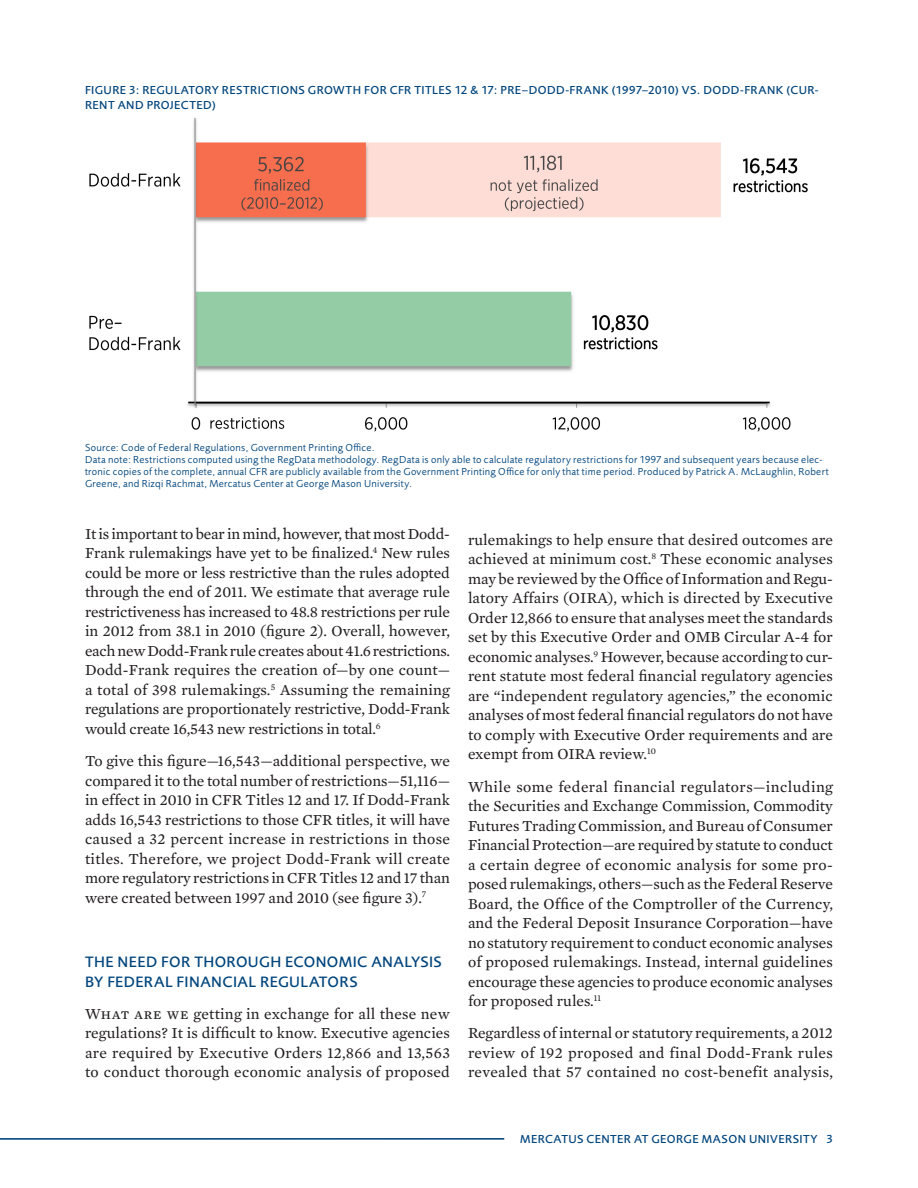
<style>
.page{position:relative;width:918px;height:1188px;background:#fff}
.page>*{position:absolute;margin:0;border:0;box-sizing:border-box;transform-origin:0 0}
.BODY_TEXT_ROMAN{font:15.6px/19.5px "Mercury Text G2";letter-spacing:-.005em;color:#231f20;text-align:justify}
.BODY_SMALL_CAPS{font:15.6px/19.5px "Mercury Text G2";letter-spacing:.005em;color:#231f20;text-align:justify}
.HEADER_IN_TEXT{font:500 15.6px/19.5px "Foundry Sans";letter-spacing:.025em;color:#00457d}
.tabelheader_blue{font:500 12px/15px "Foundry Sans";letter-spacing:.035em;color:#00457d}
.HEADER_IN_TEXT-2{font:500 12px "Foundry Sans";letter-spacing:.035em;color:#00457d}
.source{font:10.5px/12px "Foundry Sans";letter-spacing:.03em;color:#00457d}
.s1{font-family:"Mercury Text G2 Roman SC"}
</style>
<div class="page">
<hr style="left:0;top:1138px;width:504px;height:1px;background:#00457d">
<hr style="left:0;top:1139px;width:504px;height:1px;background:#00457d">
<img style="left:89px;top:118px;width:719px;height:314px">
<p class="tabelheader_blue" style="left:85px;top:83px;width:735px">FIGURE 3: REGULATORY RESTRICTIONS GROWTH FOR CFR TITLES 12 &amp; 17: PRE–DODD-FRANK (1997–2010) VS. DODD-FRANK (CUR-<br>RENT AND PROJECTED)</p>
<p class="source" style="left:85px;top:442px;width:745px">Source: Code of Federal Regulations, Government Printing Office.<br>Data note: Restrictions computed using the RegData methodology. RegData is only able to calculate regulatory restrictions for 1997 and subsequent years because elec&shy;tronic copies of the complete, annual CFR are publicly available from the Government Printing Office for only that time period. Produced by Patrick A. McLaughlin, Robert Greene, and Rizqi Rachmat, Mercatus Center at George Mason University.</p>
<p class="BODY_TEXT_ROMAN" style="left:85px;top:524px;width:367px">Itis important to bear in mind, however,that mostDodd-Frank rulemakings have yet to be finalized.<sup>4</sup> New rules could be more or less restrictive than the rules adopted through the end of 2011. We estimate that average rule restrictiveness has increased to 48.8 restrictions per rule in 2012 from 38.1 in 2010 (figure 2). Overall, however, eachnewDodd-Frankrule creates about41.6restrictions.<br>Dodd-Frank requires the creation of—by one count— a total of 398 rulemakings.<sup>5</sup> Assuming the remaining regulations are proportionately restrictive, Dodd-Frank would create 16,543 new restrictions in total.<sup>6</sup></p>
<p class="BODY_TEXT_ROMAN" style="left:85px;top:751px;width:366px">To give this figure—16,543—additional perspective, we compared it to the total number of restrictions—51,116— in effect in 2010 in CFR Titles 12 and 17. If Dodd-Frank adds 16,543 restrictions to those CFR titles, it will have caused a 32 percent increase in restrictions in those titles. Therefore, we project Dodd-Frank will create more regulatory restrictions in CFR Titles 12 and 17 than were created between 1997 and 2010 (see figure 3).<sup>7</sup></p>
<p class="HEADER_IN_TEXT" style="left:85px;top:953px;width:358px">THE NEED FOR THOROUGH ECONOMIC ANALYSIS<br>BY FEDERAL FINANCIAL REGULATORS</p>
<p class="BODY_SMALL_CAPS" style="left:85px;top:1004px;width:367px"><span class="s1">What are we</span> getting in exchange for all these new regulations? It is difficult to know. Executive agencies are required by Executive Orders 12,866 and 13,563 to conduct thorough economic analysis of proposed</p>
<p class="BODY_SMALL_CAPS" style="left:468px;top:530px;width:367px">rulemakings to help ensure that desired outcomes are achieved at minimum cost.<sup>8</sup> These economic analyses may be reviewed by the Office of Information and Regu&shy;latory Affairs (OIRA), which is directed by Executive Order 12,866 to ensure that analyses meet the standards set by this Executive Order and OMB Circular A-4 for economic analyses.<sup>9</sup> However, because according to cur&shy;rent statute most federal financial regulatory agencies are “independent regulatory agencies,” the economic analyses of most federal financial regulators do not have to comply with Executive Order requirements and are exempt from OIRA review.<sup>10</sup></p>
<p class="BODY_TEXT_ROMAN" style="left:468px;top:777px;width:367px">While some federal financial regulators—including the Securities and Exchange Commission, Commodity Futures Trading Commission, and Bureau of Consumer Financial Protection—are required by statute to conduct a certain degree of economic analysis for some pro&shy;posed rulemakings, others—such as the Federal Reserve Board, the Office of the Comptroller of the Currency, and the Federal Deposit Insurance Corporation—have no statutory requirement to conduct economic analyses of proposed rulemakings. Instead, internal guidelines encourage these agencies to produce economic analyses for proposed rules.<sup>11</sup></p>
<p class="BODY_TEXT_ROMAN" style="left:468px;top:1024px;width:367px">Regardless of internal or statutory requirements, a 2012 review of 192 proposed and final Dodd-Frank rules revealed that 57 contained no cost-benefit analysis,</p>
<p class="HEADER_IN_TEXT-2" style="left:520px;top:1133px;width:314px">MERCATUS CENTER AT GEORGE MASON UNIVERSITY 3</p>
</div>
